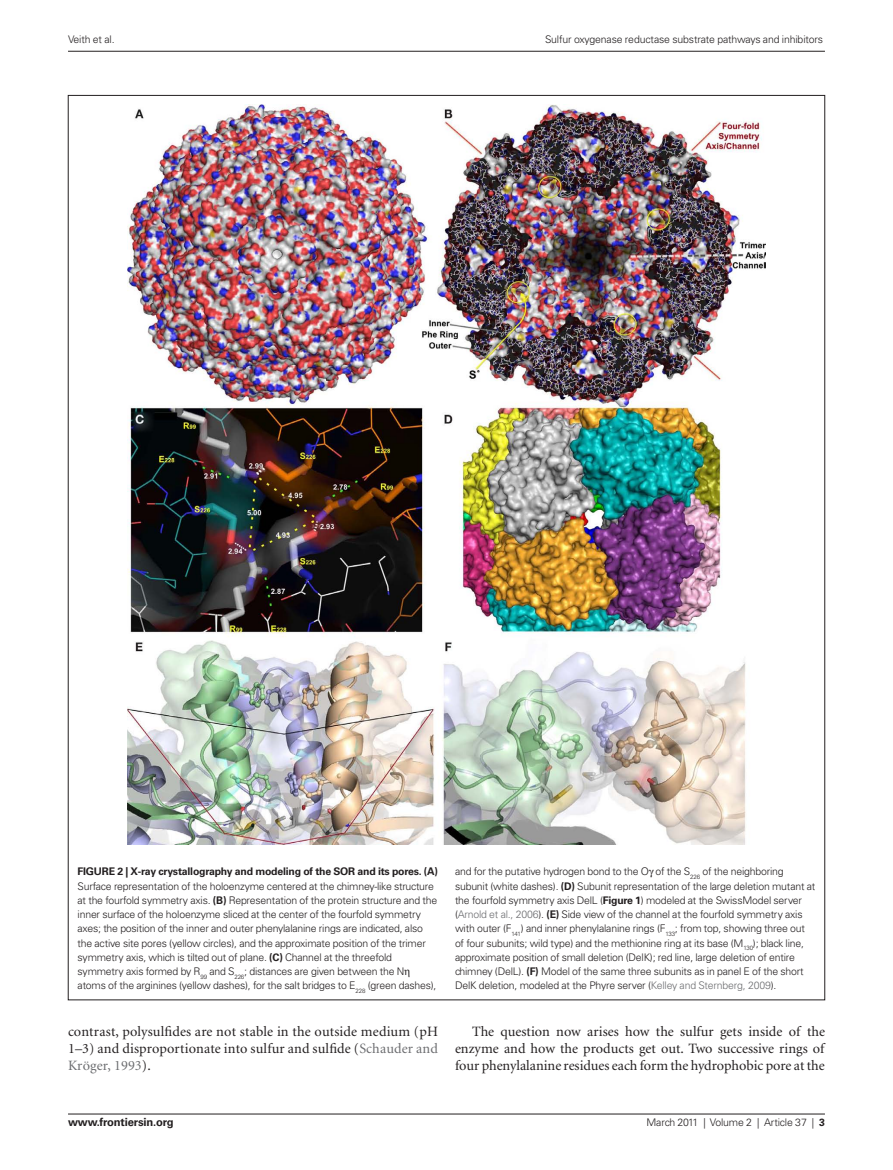
<style>
.page{position:relative;width:893px;height:1170px;background:#fff}
.page>*{position:absolute;margin:0;border:0;box-sizing:border-box;transform-origin:0 0}
.t1{font:14.25px/17.2px "Minion";color:#231f20;text-align:justify}
.t2{font:700 11.25px "Univers";letter-spacing:-.015em;color:#231f20}
.t3{font:300 10.5px/14.2px "Univers";letter-spacing:-.02em;color:#231f20}
.t4{font:700 10.5px "Univers";letter-spacing:-.02em;color:#231f20}
.s1{font-weight:700}
.s2{color:#6c6d70}
</style>
<div class="page">
<hr style="left:68px;top:1113px;width:757px;height:1px;background:#231f20">
<hr style="left:68px;top:51px;width:757px;height:1px;background:#231f20">
<img style="left:128px;top:105px;width:637px;height:739px">
<p class="t3" style="left:68px;top:32px;width:48px">Veith et al.</p>
<p class="t3" style="left:545px;top:32px;width:280px">Sulfur oxygenase reductase substrate pathways and inhibitors</p>
<p class="t4" style="left:78px;top:865px;width:362px">Figure 2 | X-ray crystallography and modeling of the SOR and its pores. (A)</p>
<p class="t3" style="left:78px;top:878px;width:361px">Surface representation of the holoenzyme centered at the chimney-like structure at the fourfold symmetry axis. <span class="s1">(B)</span> Representation of the protein structure and the inner surface of the holoenzyme sliced at the center of the fourfold symmetry axes; the position of the inner and outer phenylalanine rings are indicated, also the active site pores (yellow circles), and the approximate position of the trimer symmetry axis, which is tilted out of plane. <span class="s1">(C)</span> Channel at the threefold symmetry axis formed by R<sub>99</sub> and S<sub>226</sub>; distances are given between the N<br>atoms of the arginines (yellow dashes), for the salt bridges to E<sub>228</sub> (green dashes),</p>
<p class="t3" style="left:455px;top:864px;width:362px">and for the putative hydrogen bond to the O of the S<sub>226</sub> of the neighboring subunit (white dashes). <span class="s1">(D)</span> Subunit representation of the large deletion mutant at the fourfold symmetry axis DelL (<span class="s1">Figure 1</span>) modeled at the SwissModel server (<span class="s2">Arnold et al., 2006</span>). <span class="s1">(E)</span> Side view of the channel at the fourfold symmetry axis with outer (F<sub>141</sub>) and inner phenylalanine rings (F<sub>133</sub>; from top, showing three out of four subunits; wild type) and the methionine ring at its base (M<sub>130</sub>); black line, approximate position of small deletion (DelK); red line, large deletion of entire chimney (DelL). <span class="s1">(F)</span> Model of the same three subunits as in panel E of the short DelK deletion, modeled at the Phyre server (<span class="s2">Kelley and Sternberg, 2009</span>).</p>
<h1 class="t1" style="left:68px;top:1022px;width:371px">contrast, polysulfides are not stable in the outside medium (pH 1–3) and disproportionate into sulfur and sulfide (<span class="s2">Schauder and Kröger, 1993</span>).</h1>
<h1 class="t1" style="left:455px;top:1022px;width:371px;text-indent:17px">The question now arises how the sulfur gets inside of the enzyme and how the products get out. Two successive rings of four phenylalanine residues each form the hydrophobic pore at the</h1>
<p class="t2" style="left:68px;top:1115px;width:107px">www.frontiersin.org</p>
<p class="t3" style="left:646px;top:1115px;width:180px">March 2011 | Volume 2 | Article 37 | <span class="s1">3</span></p>
</div>
